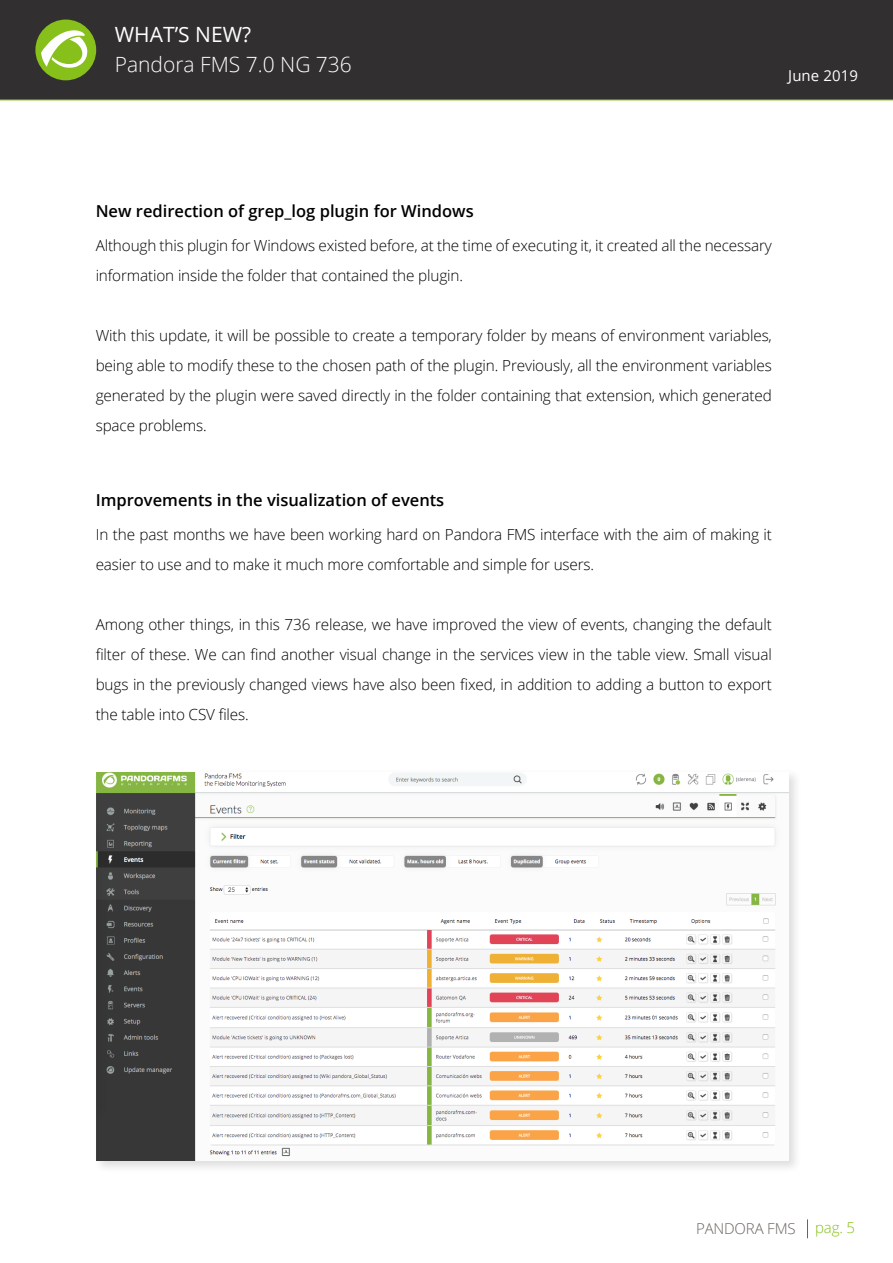
<style>
.page{position:relative;width:893px;height:1263px;background:#fff}
.page>*{position:absolute;margin:0;border:0;box-sizing:border-box;transform-origin:0 0}
.t1{font:300 21px "Open Sans";color:#fff}
.t2{font:21px "Open Sans";color:#fff}
.t3{font:600 16.5px "Open Sans";color:#000}
.t4{font:300 15.3px/30px "Open Sans";letter-spacing:-.01em;color:#000}
.t5{font:300 15px "Open Sans";letter-spacing:-.01em;color:#6b6360}
.t6{font:15px "Open Sans";letter-spacing:.005em;color:#fff}
.t7{font:300 15px "Open Sans";color:#87c01a}
</style>
<div class="page">
<div style="left:0;top:0;width:893px;height:99px;background:#312f30"></div>
<svg style="left:807px;top:1219px;width:1px;height:19px"></svg>
<div style="left:35px;top:20px;width:61px;height:60px;background:#87c01a;border-radius:50%"></div>
<svg style="left:41px;top:30px;width:47px;height:38px"></svg>
<hr style="left:0;top:100px;width:893px;height:1px;background:#87c01a">
<div style="left:93px;top:769px;width:709px;height:405px;background:#231f20;opacity:.15"></div>
<img style="left:96px;top:772px;width:693px;height:389px">
<h1 class="t2" style="left:115px;top:20px;width:138px">WHAT’S NEW?</h1>
<h1 class="t1" style="left:115px;top:50px;width:239px">Pandora FMS 7.0 NG 736</h1>
<p class="t6" style="left:788px;top:65px;width:71px">June 2019</p>
<p class="t3" style="left:96px;top:199px;width:380px">New redirection of grep_log plugin for Windows</p>
<p class="t4" style="left:96px;top:230px;width:678px">Although this plugin for Windows existed before, at the time of executing it, it created all the necessary information inside the folder that contained the plugin.</p>
<p class="t4" style="left:96px;top:320px;width:678px;text-align:justify">With this update, it will be possible to create a temporary folder by means of environment variables, being able to modify these to the chosen path of the plugin. Previously, all the environment variables generated by the plugin were saved directly in the folder containing that extension, which generated space problems.</p>
<p class="t3" style="left:96px;top:489px;width:350px">Improvements in the visualization of events</p>
<p class="t4" style="left:96px;top:519px;width:678px">In the past months we have been working hard on Pandora FMS interface with the aim of making it easier to use and to make it much more comfortable and simple for users.</p>
<p class="t4" style="left:96px;top:609px;width:678px;text-align:justify">Among other things, in this 736 release, we have improved the view of events, changing the default filter of these. We can find another visual change in the services view in the table view. Small visual bugs in the previously changed views have also been fixed, in addition to adding a button to export the table into CSV files.</p>
<p class="t5" style="left:696px;top:1218px;width:101px">PANDORA FMS</p>
<p class="t7" style="left:815px;top:1217px;width:42px">pag. 5</p>
</div>
